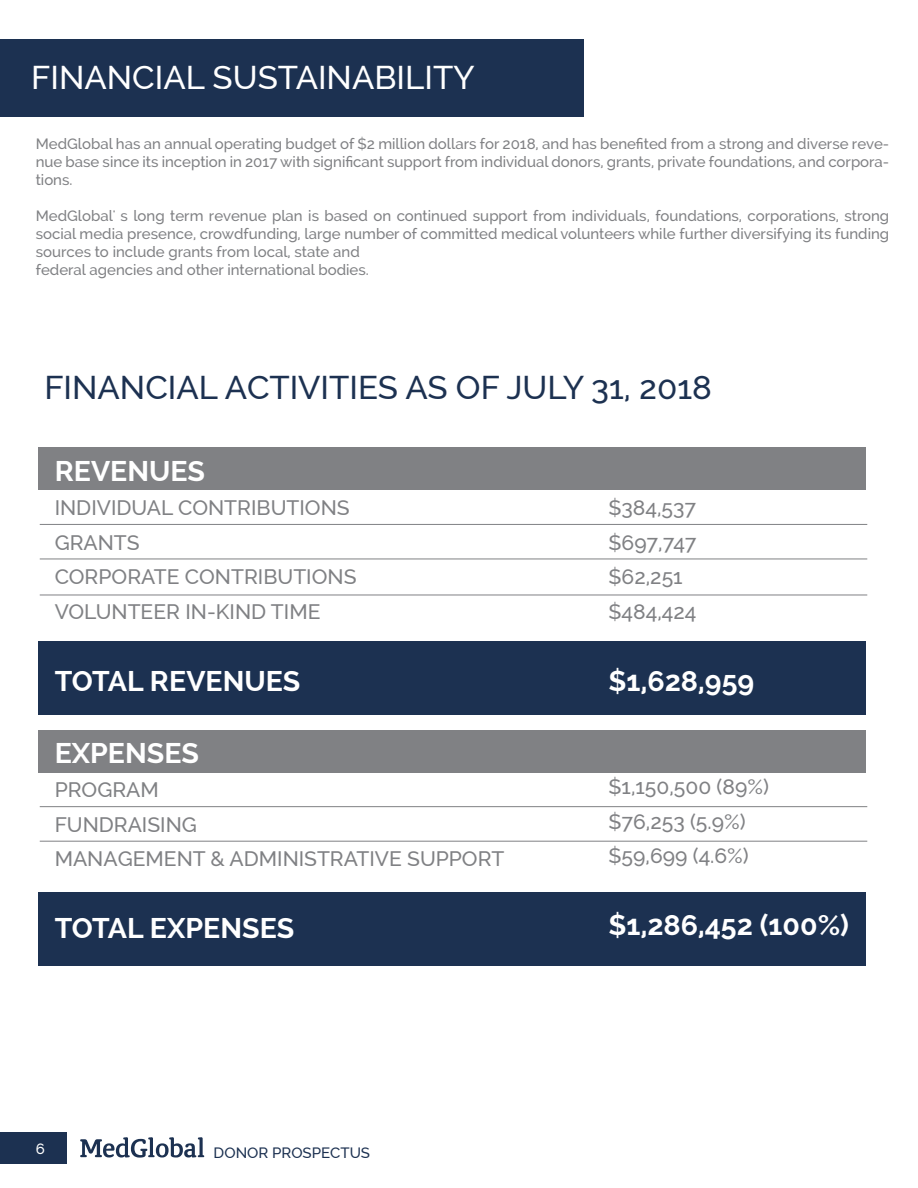
<style>
.page{position:relative;width:918px;height:1188px;background:#fff}
.page>*{position:absolute;margin:0;border:0;box-sizing:border-box;transform-origin:0 0}
.t1{font:500 33px "Raleway";color:#1c3151}
.t2{font:500 33px "Raleway";color:#fff}
.t3{font:700 28.5px "Raleway";color:#fff}
.t4{font:500 21px/34.5px "Raleway";color:#808184}
.t5{font:500 15px/18px "Raleway";color:#808184;text-align:justify}
.t6{font:500 15px "Raleway";color:#1c3151}
.t7{font:500 15px "Raleway";color:#fff}
</style>
<div class="page">
<div style="left:39px;top:642px;width:827px;height:73px;background:#1c3151"></div>
<div style="left:39px;top:893px;width:827px;height:73px;background:#1c3151"></div>
<div style="left:39px;top:447px;width:827px;height:42px;background:#808184"></div>
<div style="left:39px;top:730px;width:827px;height:43px;background:#808184"></div>
<div style="left:0;top:39px;width:583px;height:78px;background:#1c3151"></div>
<div style="left:0;top:1132px;width:67px;height:32px;background:#1c3151"></div>
<hr style="left:40px;top:524px;width:827px;height:1px;background:#808184">
<hr style="left:40px;top:559px;width:827px;height:1px;background:#808184">
<hr style="left:40px;top:595px;width:827px;height:1px;background:#808184">
<hr style="left:40px;top:806px;width:827px;height:1px;background:#808184">
<hr style="left:40px;top:841px;width:827px;height:1px;background:#808184">
<svg style="left:80px;top:1137px;width:124px;height:21px"></svg>
<h1 class="t2" style="left:31px;top:59px;width:445px">FINANCIAL SUSTAINABILITY</h1>
<p class="t5" style="left:36px;top:135px;width:855px">MedGlobal has an annual operating budget of $2 million dollars for 2018, and has benefited from a strong and diverse reve&shy;nue base since its inception in 2017 with significant support from individual donors, grants, private foundations, and corpora&shy;tions.</p>
<p class="t5" style="left:36px;top:207px;width:855px;text-align:left">MedGlobal' s long term revenue plan is based on continued support from individuals, foundations, corporations, strong social media presence, crowdfunding, large number of committed medical volunteers while further diversifying its funding sources to include grants from local, state and<br>federal agencies and other international bodies.</p>
<h1 class="t1" style="left:44px;top:369px;width:669px">FINANCIAL ACTIVITIES AS OF JULY 31, 2018</h1>
<h2 class="t3" style="left:55px;top:454px;width:152px">REVENUES</h2>
<h3 class="t4" style="left:55px;top:491px;width:303px">INDIVIDUAL CONTRIBUTIONS<br>GRANTS<br>CORPORATE CONTRIBUTIONS<br>VOLUNTEER IN-KIND TIME</h3>
<h2 class="t3" style="left:55px;top:664px;width:247px">TOTAL REVENUES</h2>
<h2 class="t3" style="left:55px;top:736px;width:146px">EXPENSES</h2>
<h3 class="t4" style="left:55px;top:773px;width:451px">PROGRAM<br>FUNDRAISING<br>MANAGEMENT &amp; ADMINISTRATIVE SUPPORT</h3>
<h2 class="t3" style="left:55px;top:912px;width:241px">TOTAL EXPENSES</h2>
<p class="t7" style="left:36px;top:1140px;width:11px">6</p>
<p class="t6" style="left:214px;top:1144px;width:158px">DONOR PROSPECTUS</p>
<h3 class="t4" style="left:609px;top:491px;width:89px">$384,537 $697,747 $62,251 $484,424</h3>
<h2 class="t3" style="left:609px;top:664px;width:147px">$1,628,959</h2>
<h3 class="t4" style="left:609px;top:770px;width:162px">$1,150,500 (89%) $76,253 (5.9%) $59,699 (4.6%)</h3>
<h2 class="t3" style="left:609px;top:909px;width:242px">$1,286,452 (100%)</h2>
</div>
